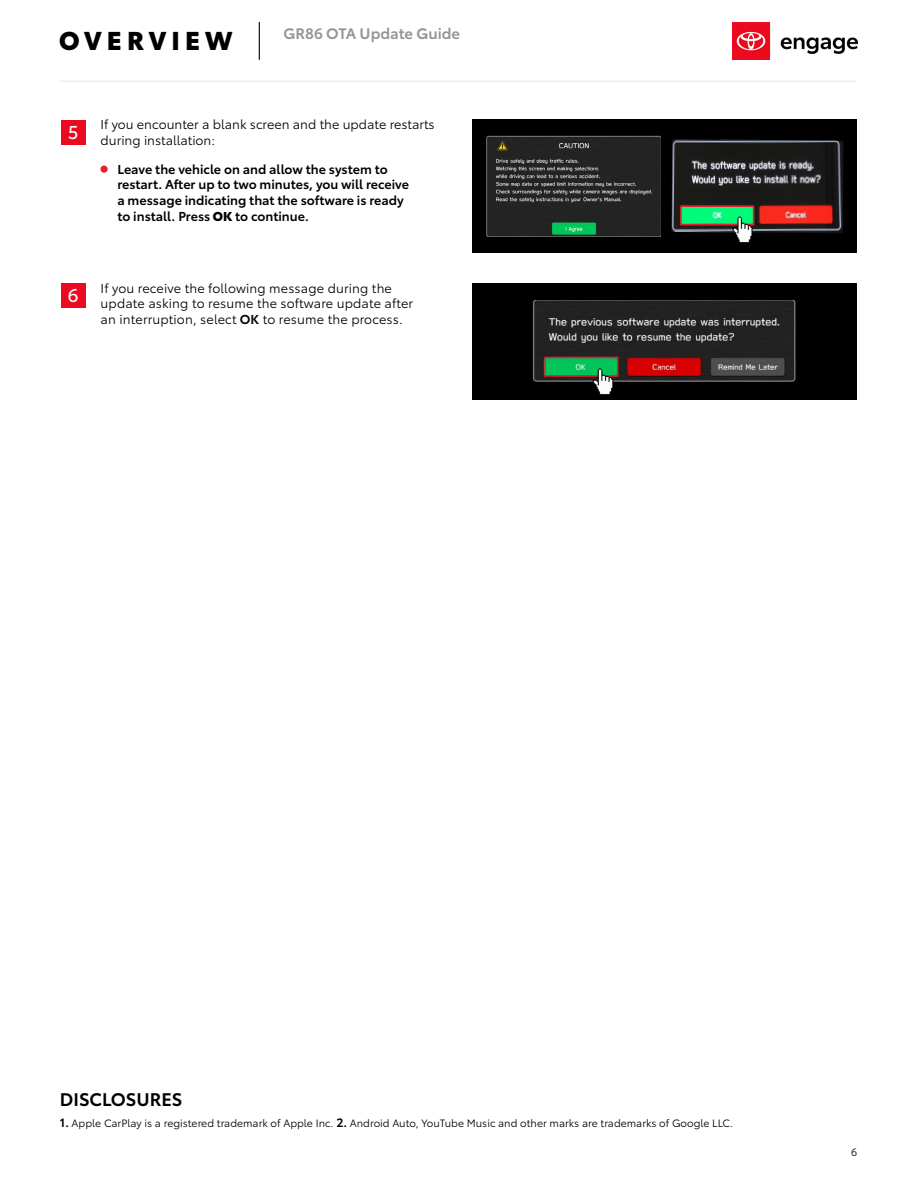
<style>
.page{position:relative;width:918px;height:1188px;background:#fff}
.page>*{position:absolute;margin:0;border:0;box-sizing:border-box;transform-origin:0 0}
.t1{font:900 25.5px "Toyota Type";letter-spacing:.2em;color:#000}
.t2{font:18.3px "Toyota Type";color:#fff}
.t3{font:600 18px "Toyota Type";color:#000}
.t4{font:600 15px "Toyota Type";color:#939598}
.t5{font:12.75px/15.8px "Toyota Type";letter-spacing:.01em;color:#000}
.t6{font:600 12.75px/15.8px "Toyota Type";color:#000}
.t7{font:10.5px "Toyota Type";color:#000}
.s1{font-weight:900}
.s2{font-weight:600}
.s3{font-weight:600;font-size:12px}
</style>
<div class="page">
<img style="left:732px;top:22px;width:125px;height:38px">
<hr style="left:259px;top:22px;width:1px;height:38px;background:#000">
<hr style="left:60px;top:81px;width:797px;height:1px;background:#e9e9ea">
<div style="left:472px;top:119px;width:385px;height:134px;background:#000"></div>
<div style="left:100px;top:166px;width:8px;height:7px;background:#ed1c2f;border-radius:50%"></div>
<img style="left:487px;top:136px;width:173px;height:101px">
<img style="left:671px;top:139px;width:173px;height:94px">
<div style="left:472px;top:283px;width:385px;height:116px;background:#000"></div>
<img style="left:533px;top:300px;width:263px;height:82px">
<div style="left:680px;top:205px;width:74px;height:21px;border:2px solid #ed1c2f"></div>
<div style="left:544px;top:357px;width:74px;height:20px;border:2px solid #ed1c2f"></div>
<img style="left:732px;top:215px;width:22px;height:28px">
<img style="left:592px;top:367px;width:23px;height:28px">
<div style="left:61px;top:120px;width:24px;height:25px;background:#eb0a1f"></div>
<div style="left:61px;top:283px;width:24px;height:25px;background:#eb0a1f"></div>
<h1 class="t1" style="left:59px;top:21px;width:175px">OVERVIEW</h1>
<p class="t4" style="left:284px;top:23px;width:178px">GR86 OTA Update Guide</p>
<h2 class="t2" style="left:68px;top:119px;width:12px">5</h2>
<p class="t5" style="left:101px;top:115px;width:336px">If you encounter a blank screen and the update restarts during installation:</p>
<p class="t6" style="left:117px;top:160px;width:293px">Leave the vehicle on and allow the system to restart. After up to two minutes, you will receive a message indicating that the software is ready to install. Press <span class="s1">OK</span> to continue.</p>
<h2 class="t2" style="left:68px;top:282px;width:12px">6</h2>
<p class="t5" style="left:101px;top:279px;width:314px">If you receive the following message during the update asking to resume the software update after an interruption, select <span class="s2">OK</span> to resume the process.</p>
<h3 class="t3" style="left:60px;top:1086px;width:124px">DISCLOSURES</h3>
<p class="t7" style="left:60px;top:1116px;width:675px"><span class="s3">1.</span> Apple CarPlay is a registered trademark of Apple Inc. <span class="s3">2.</span> Android Auto, YouTube Music and other marks are trademarks of Google LLC.</p>
<p class="t7" style="left:851px;top:1144px;width:8px">6</p>
</div>
